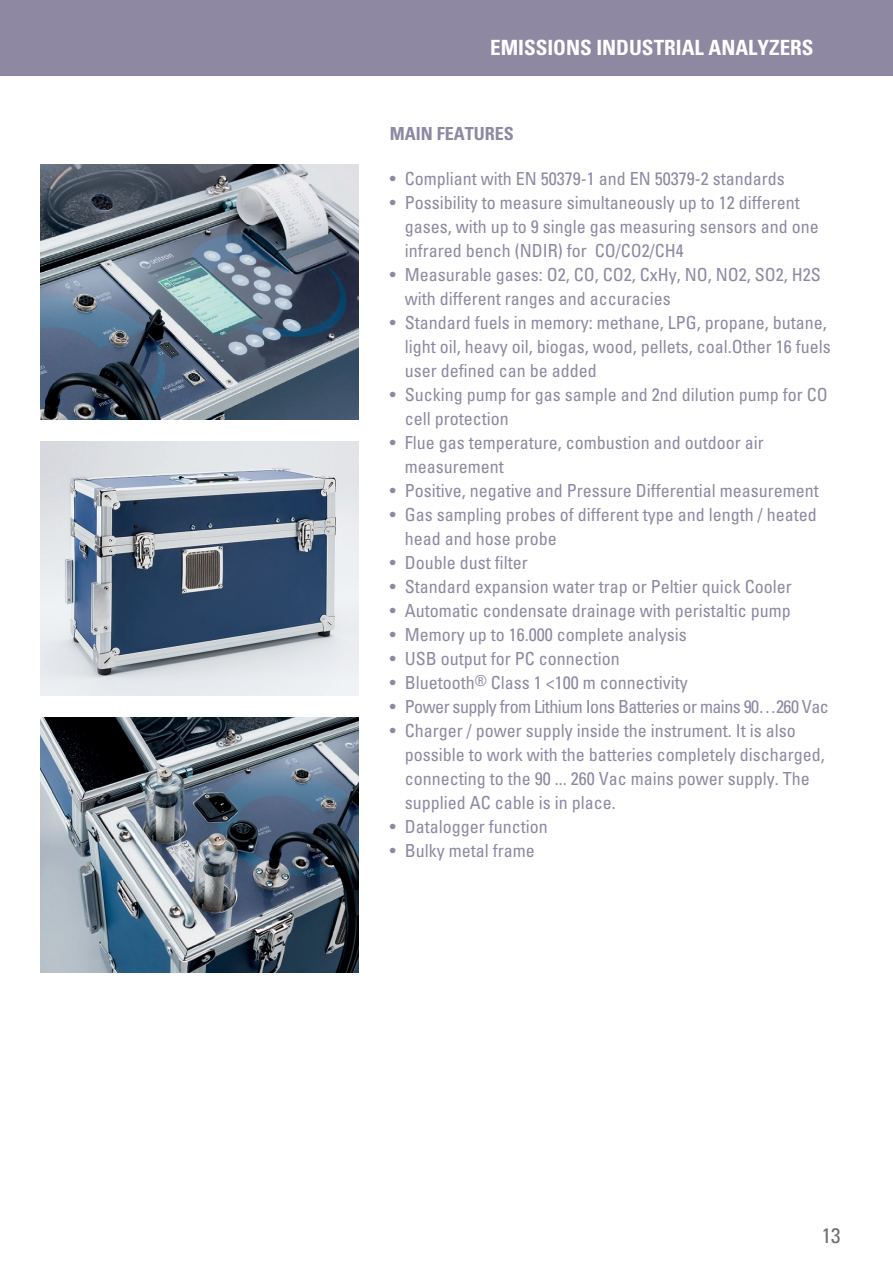
<style>
.page{position:relative;width:893px;height:1263px;background:#fff}
.page>*{position:absolute;margin:0;border:0;box-sizing:border-box;transform-origin:0 0}
.t1{font:700 condensed 21px "Univers";color:#fff}
.t2{font:condensed 21px "Univers";color:#6c6d70}
.t3{font:condensed 18px/24px "Univers";color:#8e88a3}
.t4{font:condensed 18px "Univers";letter-spacing:-.03em;color:#8e88a3}
.t5{font:700 condensed 18px "Univers";color:#8e88a3}
</style>
<div class="page">
<img style="left:40px;top:718px;width:319px;height:254px">
<img style="left:40px;top:441px;width:319px;height:255px">
<img style="left:40px;top:165px;width:319px;height:254px">
<div style="left:0;top:0;width:893px;height:75px;background:#8e88a3"></div>
<p class="t1" style="left:490px;top:35px;width:325px">EMISSIONS INDUSTRIAL ANALYZERS</p>
<p class="t5" style="left:390px;top:123px;width:126px">MAIN FEATURES</p>
<p class="t3" style="left:390px;top:167px;width:396px">• Compliant with EN 50379-1 and EN 50379-2 standards</p>
<p class="t3" style="left:405px;top:191px;width:415px;text-indent:-15px">• Possibility to measure simultaneously up to 12 different gases, with up to 9 single gas measuring sensors and one infrared bench (NDIR) for CO/CO2/CH4</p>
<p class="t3" style="left:405px;top:263px;width:417px;text-indent:-15px">• Measurable gases: O2, CO, CO2, CxHy, NO, NO2, SO2, H2S with different ranges and accuracies</p>
<p class="t3" style="left:405px;top:311px;width:427px;text-indent:-15px">• Standard fuels in memory: methane, LPG, propane, butane, light oil, heavy oil, biogas, wood, pellets, coal.Other 16 fuels user defined can be added</p>
<p class="t3" style="left:405px;top:383px;width:424px;text-indent:-15px">• Sucking pump for gas sample and 2nd dilution pump for CO cell protection</p>
<p class="t3" style="left:405px;top:431px;width:360px;text-indent:-15px">• Flue gas temperature, combustion and outdoor air measurement</p>
<p class="t3" style="left:390px;top:479px;width:430px">• Positive, negative and Pressure Differential measurement</p>
<p class="t3" style="left:405px;top:503px;width:413px;text-indent:-15px">• Gas sampling probes of different type and length / heated head and hose probe</p>
<p class="t3" style="left:390px;top:551px;width:139px">• Double dust filter</p>
<p class="t3" style="left:390px;top:575px;width:403px">• Standard expansion water trap or Peltier quick Cooler</p>
<p class="t3" style="left:390px;top:599px;width:402px">• Automatic condensate drainage with peristaltic pump</p>
<p class="t3" style="left:390px;top:623px;width:298px">• Memory up to 16.000 complete analysis</p>
<p class="t3" style="left:390px;top:647px;width:232px">• USB output for PC connection</p>
<p class="t3" style="left:390px;top:671px;width:299px">• Bluetooth<sup>®</sup> Class 1 &lt;100 m connectivity</p>
<p class="t4" style="left:390px;top:696px;width:440px">• Power supply from Lithium Ions Batteries or mains 90…260 Vac</p>
<p class="t3" style="left:405px;top:719px;width:421px;text-indent:-15px">• Charger / power supply inside the instrument. It is also possible to work with the batteries completely discharged, connecting to the 90 ... 260 Vac mains power supply. The supplied AC cable is in place.</p>
<p class="t3" style="left:390px;top:815px;width:159px">• Datalogger function</p>
<p class="t3" style="left:390px;top:839px;width:146px">• Bulky metal frame</p>
<p class="t2" style="left:822px;top:1222px;width:20px">13</p>
</div>
